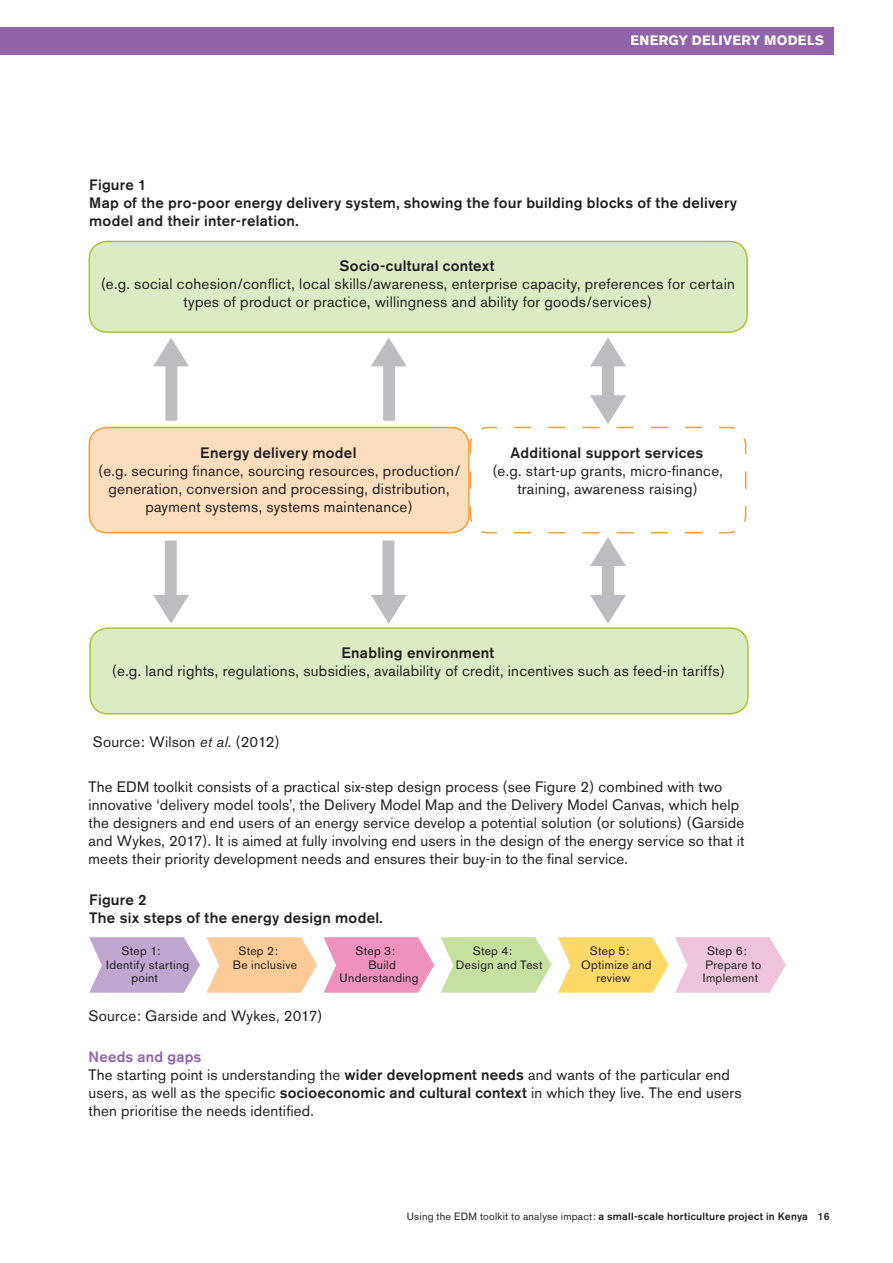
<style>
.page{position:relative;width:893px;height:1263px;background:#fff}
.page>*{position:absolute;margin:0;border:0;box-sizing:border-box;transform-origin:0 0}
.t1{font:15px/18px "Akzidenz Grotesk BE";letter-spacing:.015em;color:#231f20;text-align:center}
.t2{font:500 15px/18px "Akzidenz Grotesk BE";letter-spacing:.015em;color:#231f20}
.t3{font:700 13.5px "Akzidenz Grotesk BE";letter-spacing:.025em;color:#fff}
.t4{font:12px/13.5px "Akzidenz Grotesk BE";letter-spacing:.025em;color:#231f20}
.t5{font:500 10.5px "Akzidenz Grotesk BE";letter-spacing:.025em;color:#231f20}
.s1{font-style:italic}
.s2{font-weight:500;color:#9063aa}
.s3{font-weight:500}
.s4{font-weight:400}
</style>
<div class="page">
<div style="left:0;top:27px;width:833px;height:27px;background:#9063aa"></div>
<svg style="left:89px;top:937px;width:111px;height:56px;background:#c7b2d5"></svg>
<svg style="left:324px;top:937px;width:110px;height:56px;background:#f0a0c5"></svg>
<svg style="left:558px;top:937px;width:111px;height:56px;background:#fede7c"></svg>
<svg style="left:206px;top:937px;width:111px;height:56px;background:#fdd2a5"></svg>
<svg style="left:441px;top:937px;width:110px;height:56px;background:#cde4ac"></svg>
<svg style="left:675px;top:937px;width:111px;height:56px;background:#f1ccdf"></svg>
<div style="left:89px;top:241px;width:658px;height:91px;background:#dbebc4;border-radius:18px"></div>
<div style="left:89px;top:241px;width:659px;height:92px;border:2px solid #acc32b;border-radius:18px"></div>
<div style="left:90px;top:628px;width:658px;height:86px;background:#dbebc4;border-radius:18px"></div>
<div style="left:89px;top:627px;width:660px;height:87px;border:2px solid #acc32b;border-radius:18px"></div>
<div style="left:89px;top:427px;width:380px;height:106px;background:#fddebc;border-radius:18px"></div>
<div style="left:89px;top:427px;width:381px;height:106px;border:2px solid #f89d3c;border-radius:18px"></div>
<svg style="left:153px;top:338px;width:36px;height:83px"></svg>
<svg style="left:371px;top:540px;width:36px;height:84px"></svg>
<svg style="left:371px;top:338px;width:36px;height:83px"></svg>
<svg style="left:153px;top:540px;width:36px;height:84px"></svg>
<svg style="left:469px;top:338px;width:278px;height:286px"></svg>
<p class="t3" style="left:630px;top:32px;width:195px">ENERGY DELIVERY MODELS</p>
<p class="t2" style="left:89px;top:175px;width:649px">Figure 1<br>Map of the pro-poor energy delivery system, showing the four building blocks of the delivery model and their inter-relation.</p>
<p class="t2" style="left:340px;top:257px;width:156px">Socio-cultural context</p>
<p class="t1" style="left:101px;top:275px;width:636px">(e.g. social cohesion/conflict, local skills/awareness, enterprise capacity, preferences for certain types of product or practice, willingness and ability for goods/services)</p>
<p class="t2" style="left:200px;top:444px;width:158px">Energy delivery model</p>
<p class="t1" style="left:98px;top:462px;width:363px">(e.g. securing finance, sourcing resources, production/ generation, conversion and processing, distribution, payment systems, systems maintenance)</p>
<p class="t2" style="left:510px;top:444px;width:194px">Additional support services</p>
<p class="t1" style="left:492px;top:462px;width:232px">(e.g. start-up grants, micro-finance, training, awareness raising)</p>
<p class="t2" style="left:341px;top:644px;width:154px">Enabling environment</p>
<p class="t1" style="left:112px;top:662px;width:615px">(e.g. land rights, regulations, subsidies, availability of credit, incentives such as feed-in tariffs)</p>
<p class="t1" style="left:93px;top:733px;width:189px">Source: Wilson <span class="s1">et al</span>. (2012)</p>
<p class="t1" style="left:89px;top:778px;width:658px;text-align:left">The EDM toolkit consists of a practical six-step design process (see Figure 2) combined with two innovative ‘delivery model tools’, the Delivery Model Map and the Delivery Model Canvas, which help the designers and end users of an energy service develop a potential solution (or solutions) (Garside and Wykes, 2017). It is aimed at fully involving end users in the design of the energy service so that it meets their priority development needs and ensures their buy-in to the final service.</p>
<p class="t2" style="left:89px;top:891px;width:295px">Figure 2<br>The six steps of the energy design model.</p>
<p class="t4" style="left:122px;top:944px;width:40px">Step 1:</p>
<p class="t4" style="left:106px;top:958px;width:85px">Identify starting</p>
<p class="t4" style="left:131px;top:971px;width:28px">point</p>
<p class="t4" style="left:233px;top:944px;width:66px;text-indent:6px">Step 2:<br>Be inclusive</p>
<p class="t4" style="left:456px;top:944px;width:88px;text-indent:17px">Step 4:<br>Design and Test</p>
<p class="t4" style="left:703px;top:944px;width:60px;text-indent:4px">Step 6:<br>Prepare to<br>Implement</p>
<p class="t4" style="left:355px;top:944px;width:41px">Step 3:</p>
<p class="t4" style="left:368px;top:958px;width:29px">Build</p>
<p class="t4" style="left:340px;top:971px;width:80px">Understanding</p>
<p class="t4" style="left:590px;top:944px;width:41px">Step 5:</p>
<p class="t4" style="left:581px;top:958px;width:72px">Optimize and</p>
<p class="t4" style="left:596px;top:971px;width:36px">review</p>
<p class="t1" style="left:89px;top:1007px;width:235px">Source: Garside and Wykes, 2017)</p>
<p class="t1" style="left:89px;top:1047px;width:655px;text-align:left"><span class="s2">Needs and gaps<br></span>The starting point is understanding the <span class="s3">wider development needs</span> and wants of the particular end users, as well as the specific <span class="s3">socioeconomic and cultural context</span> in which they live. The end users then prioritise the needs identified.</p>
<p class="t5" style="left:407px;top:1210px;width:425px"><span class="s4">Using the EDM toolkit to analyse impact:</span> a small-scale horticulture project in Kenya 16</p>
</div>
